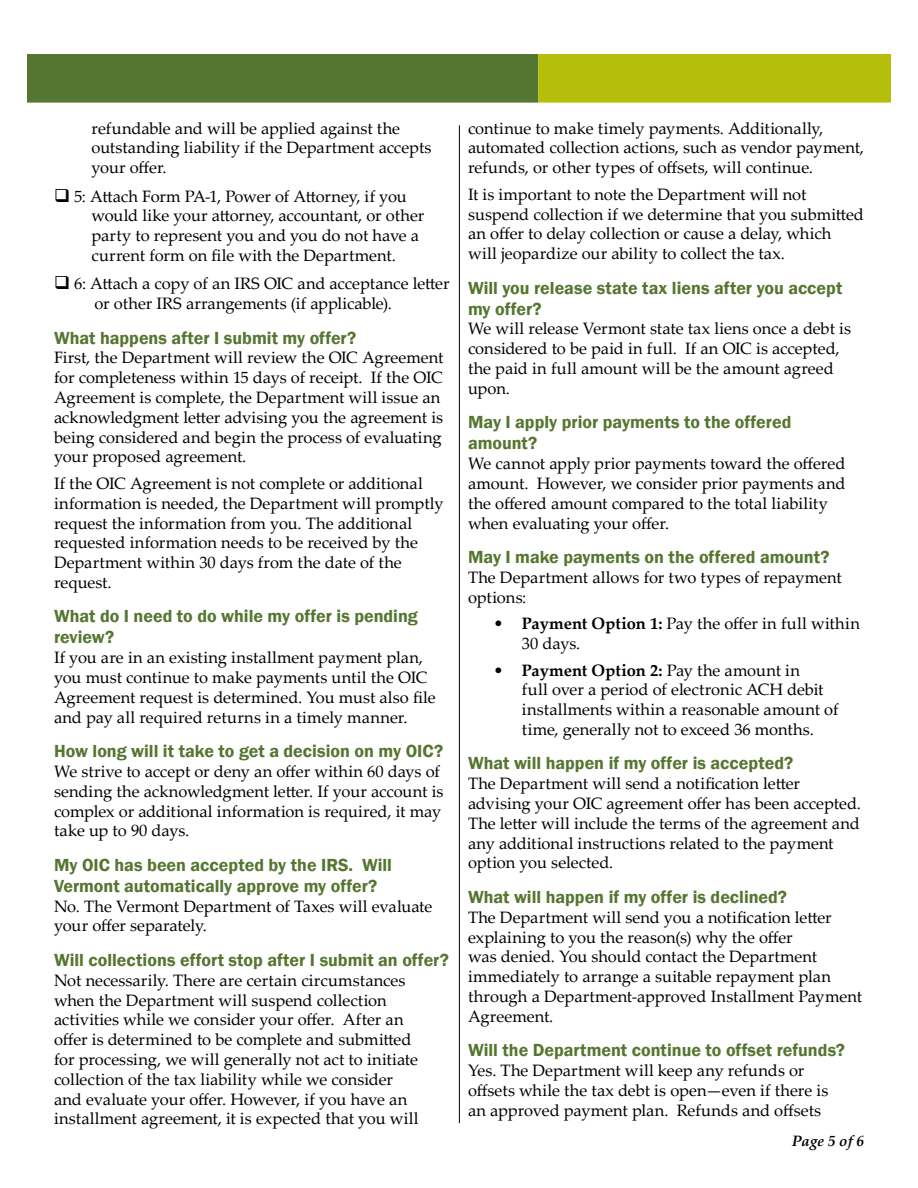
<style>
.page{position:relative;width:918px;height:1188px;background:#fff}
.page>*{position:absolute;margin:0;border:0;box-sizing:border-box;transform-origin:0 0}
.t1{font:600 18px/21px "Franklin Gothic";color:#557630}
.t2{font:16.5px/19.8px "Palatino Linotype";letter-spacing:-.005em;color:#000}
.t3{font:italic 700 15px "Palatino Linotype";letter-spacing:.005em;color:#000}
.s1{font-weight:700}
</style>
<div class="page">
<div style="left:27px;top:54px;width:511px;height:49px;background:#557630;border:2px solid #557630"></div>
<div style="left:538px;top:54px;width:353px;height:49px;background:#b5bf0b;border:2px solid #b5bf0b"></div>
<hr style="left:459px;top:125px;width:1px;height:998px;background:#000">
<p class="t2" style="left:92px;top:117px;width:342px">refundable and will be applied against the outstanding liability if the Department accepts your offer.</p>
<p class="t2" style="left:92px;top:185px;width:334px;text-indent:-38px">❑ 5: Attach Form PA-1, Power of Attorney, if you would like your attorney, accountant, or other party to represent you and you do not have a current form on file with the Department.</p>
<p class="t2" style="left:94px;top:273px;width:357px;text-indent:-40px">❑ 6: Attach a copy of an IRS OIC and acceptance letter or other IRS arrangements (if applicable).</p>
<p class="t1" style="left:54px;top:327px;width:304px">What happens after I submit my offer?</p>
<p class="t2" style="left:54px;top:347px;width:391px">First, the Department will review the OIC Agreement for completeness within 15 days of receipt. If the OIC Agreement is complete, the Department will issue an acknowledgment letter advising you the agreement is being considered and begin the process of evaluating your proposed agreement.</p>
<p class="t2" style="left:54px;top:473px;width:391px">If the OIC Agreement is not complete or additional information is needed, the Department will promptly request the information from you. The additional requested information needs to be received by the Department within 30 days from the date of the request.</p>
<p class="t1" style="left:54px;top:606px;width:365px">What do I need to do while my offer is pending review?</p>
<p class="t2" style="left:54px;top:647px;width:383px">If you are in an existing installment payment plan, you must continue to make payments until the OIC Agreement request is determined. You must also file and pay all required returns in a timely manner.</p>
<p class="t1" style="left:54px;top:741px;width:391px">How long will it take to get a decision on my OIC?</p>
<p class="t2" style="left:54px;top:761px;width:391px">We strive to accept or deny an offer within 60 days of sending the acknowledgment letter. If your account is complex or additional information is required, it may take up to 90 days.</p>
<p class="t1" style="left:54px;top:855px;width:340px">My OIC has been accepted by the IRS. Will<br>Vermont automatically approve my offer?</p>
<p class="t2" style="left:54px;top:895px;width:380px">No. The Vermont Department of Taxes will evaluate your offer separately.</p>
<p class="t1" style="left:54px;top:950px;width:397px">Will collections effort stop after I submit an offer?</p>
<p class="t2" style="left:54px;top:970px;width:366px">Not necessarily. There are certain circumstances when the Department will suspend collection activities while we consider your offer. After an offer is determined to be complete and submitted for processing, we will generally not act to initiate collection of the tax liability while we consider and evaluate your offer. However, if you have an installment agreement, it is expected that you will</p>
<p class="t2" style="left:468px;top:117px;width:398px">continue to make timely payments. Additionally, automated collection actions, such as vendor payment, refunds, or other types of offsets, will continue.</p>
<p class="t2" style="left:468px;top:184px;width:397px">It is important to note the Department will not suspend collection if we determine that you submitted an offer to delay collection or cause a delay, which will jeopardize our ability to collect the tax.</p>
<p class="t1" style="left:468px;top:277px;width:376px">Will you release state tax liens after you accept my offer?</p>
<p class="t2" style="left:468px;top:318px;width:385px">We will release Vermont state tax liens once a debt is considered to be paid in full. If an OIC is accepted, the paid in full amount will be the amount agreed upon.</p>
<p class="t1" style="left:468px;top:412px;width:325px">May I apply prior payments to the offered amount?</p>
<p class="t2" style="left:468px;top:453px;width:379px">We cannot apply prior payments toward the offered amount. However, we consider prior payments and the offered amount compared to the total liability when evaluating your offer.</p>
<p class="t1" style="left:468px;top:547px;width:363px">May I make payments on the offered amount?</p>
<p class="t2" style="left:468px;top:567px;width:375px">The Department allows for two types of repayment options:</p>
<p class="t2" style="left:522px;top:613px;width:339px;text-indent:-28px">• <span class="s1">Payment Option 1:</span> Pay the offer in full within<br>30 days.</p>
<p class="t2" style="left:522px;top:659px;width:318px;text-indent:-28px">• <span class="s1">Payment Option 2:</span> Pay the amount in<br>full over a period of electronic ACH debit installments within a reasonable amount of time, generally not to exceed 36 months.</p>
<p class="t1" style="left:468px;top:753px;width:327px">What will happen if my offer is accepted?</p>
<p class="t2" style="left:468px;top:773px;width:395px">The Department will send a notification letter advising your OIC agreement offer has been accepted.<br>The letter will include the terms of the agreement and any additional instructions related to the payment option you selected.</p>
<p class="t1" style="left:468px;top:887px;width:321px">What will happen if my offer is declined?</p>
<p class="t2" style="left:468px;top:907px;width:396px">The Department will send you a notification letter explaining to you the reason(s) why the offer<br>was denied. You should contact the Department immediately to arrange a suitable repayment plan through a Department-approved Installment Payment Agreement.</p>
<p class="t1" style="left:468px;top:1040px;width:379px">Will the Department continue to offset refunds?</p>
<p class="t2" style="left:468px;top:1060px;width:362px">Yes. The Department will keep any refunds or offsets while the tax debt is open—even if there is an approved payment plan. Refunds and offsets</p>
<p class="t3" style="left:792px;top:1130px;width:74px">Page 5 of 6</p>
</div>
